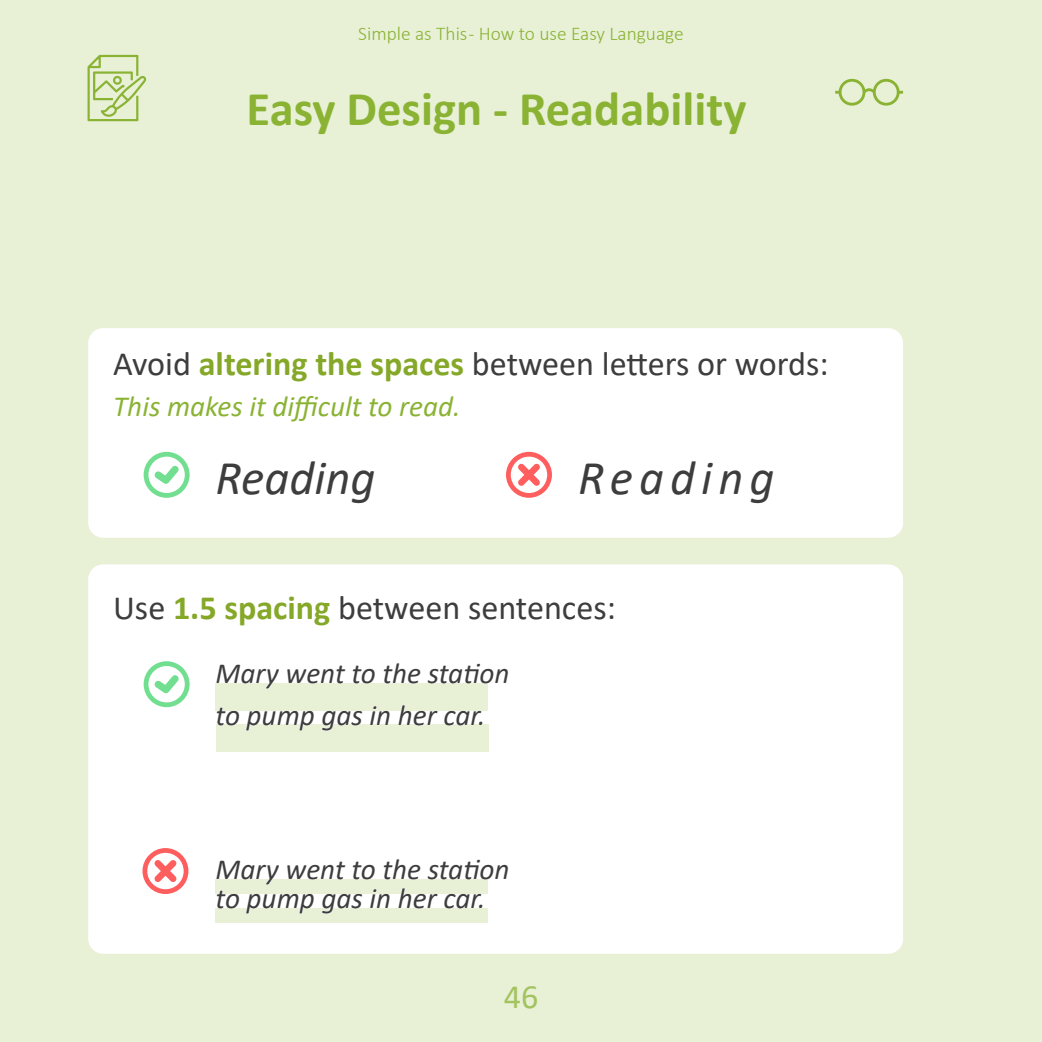
<style>
.page{position:relative;width:1042px;height:1042px;background:#e8f0d6}
.page>*{position:absolute;margin:0;border:0;box-sizing:border-box;transform-origin:0 0}
.t1{font:700 48.65px "Calibri";color:#8ab334}
.t2{font:italic 48.65px "Calibri";color:#3d3d3d}
.t3{font:italic 48.65px "Calibri";letter-spacing:.125em;color:#3d3d3d}
.t4{font:34.12px "Calibri";color:#3d3d3d}
.t5{font:34.12px "Calibri";color:#a3c35f}
.t6{font:italic 29.22px/41.5px "Calibri";color:#3d3d3d}
.t7{font:italic 29.22px "Calibri";color:#8ab334}
.t8{font:300 19.43px "Calibri";color:#8ab334}
.s1{font-weight:700;color:#85a829}
</style>
<div class="page">
<svg style="left:88px;top:55px;width:58px;height:66px"></svg>
<svg style="left:835px;top:78px;width:68px;height:28px"></svg>
<div style="left:88px;top:328px;width:815px;height:210px;background:#fff;border-radius:15px"></div>
<div style="left:88px;top:564px;width:815px;height:390px;background:#fff;border-radius:15px"></div>
<svg style="left:506px;top:452px;width:46px;height:46px"></svg>
<svg style="left:142px;top:848px;width:46px;height:46px"></svg>
<svg style="left:144px;top:452px;width:46px;height:46px"></svg>
<svg style="left:144px;top:661px;width:46px;height:46px"></svg>
<div style="left:216px;top:879px;width:272px;height:14px;background:#e8f0d6"></div>
<div style="left:216px;top:683px;width:272px;height:27px;background:#e8f0d6"></div>
<div style="left:216px;top:908px;width:272px;height:14px;background:#e8f0d6"></div>
<div style="left:216px;top:724px;width:272px;height:27px;background:#e8f0d6"></div>
<p class="t8" style="left:358px;top:21px;width:327px">Simple as This - How to use Easy Language</p>
<h1 class="t1" style="left:247px;top:74px;width:501px">Easy Design - Readability</h1>
<p class="t4" style="left:113px;top:340px;width:717px">Avoid <span class="s1">altering the spaces</span> between letters or words:</p>
<p class="t7" style="left:113px;top:386px;width:349px">This makes it difficult to read.</p>
<h1 class="t2" style="left:216px;top:444px;width:161px">Reading</h1>
<h1 class="t3" style="left:578px;top:444px;width:198px">Reading</h1>
<p class="t4" style="left:113px;top:583px;width:504px">Use <span class="s1">1.5 spacing</span> between sentences:</p>
<p class="t6" style="left:216px;top:651px;width:295px">Mary went to the station to pump gas in her car.</p>
<p class="t6" style="left:216px;top:853px;width:295px;line-height:29.2px">Mary went to the station to pump gas in her car.</p>
<p class="t5" style="left:504px;top:973px;width:36px">46</p>
</div>
